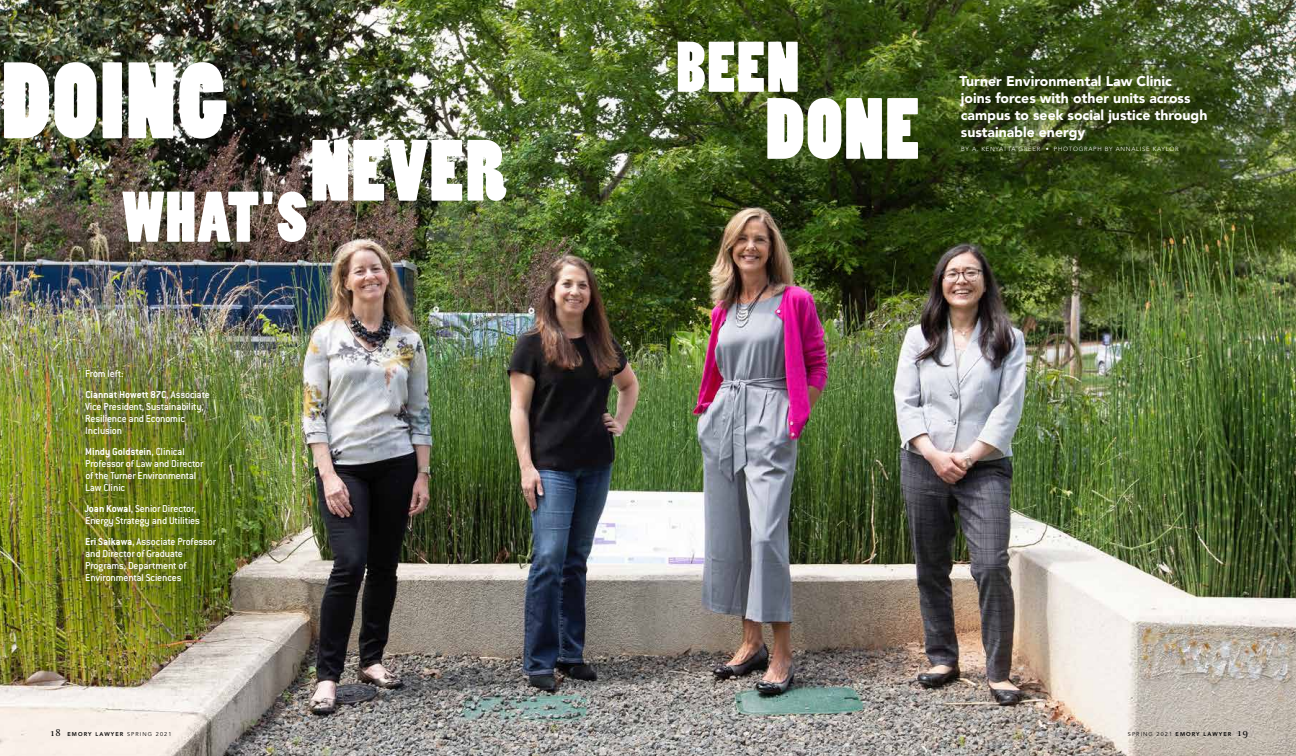
<style>
.page{position:relative;width:1296px;height:756px;background:#fff}
.page>*{position:absolute;margin:0;border:0;box-sizing:border-box;transform-origin:0 0}
.t1{font:101.2px "Poplar Std";letter-spacing:.025em;color:#fff}
.t2{font:81px "Poplar Std";letter-spacing:.025em;color:#fff}
.t3{font:66.8px "Poplar Std";letter-spacing:.025em;color:#fff}
.t4{font:900 14px/17px "Avenir";color:#fff}
.t5{font:500 11px/12px "Conduit ITC";letter-spacing:-.015em;color:#fff}
.t6{font:300 6px "Avenir";letter-spacing:.12em;color:#fff}
.t7{font:800 5.5px "Avenir";letter-spacing:.2em;color:#000}
.s1{font-weight:700}
.s2{font-family:"Capitolium 2";font-weight:400;font-size:10.5px}
.s3{font-weight:400}
</style>
<div class="page">
<img style="left:0;top:0;width:1296px;height:756px">
<h1 class="t1" style="left:2px;top:45px;width:226px">DOING</h1>
<h2 class="t2" style="left:311px;top:126px;width:198px">NEVER</h2>
<h3 class="t3" style="left:123px;top:180px;width:186px">WHAT'S</h3>
<p class="t5" style="left:85px;top:363px;width:126px;line-height:21px">From left:<br><span class="s1">Ciannat Howett 87C</span>, Associate</p>
<p class="t5" style="left:85px;top:401px;width:120px">Vice President, Sustainability,<br>Resilience and Economic<br>Inclusion</p>
<p class="t5" style="left:85px;top:446px;width:120px"><span class="s1">Mindy Goldstein</span>, Clinical<br>Professor of Law and Director of the Turner Environmental<br>Law Clinic</p>
<p class="t5" style="left:84px;top:503px;width:117px"><span class="s1">Joan Kowal</span>, Senior Director,<br>Energy Strategy and Utilities</p>
<p class="t5" style="left:85px;top:536px;width:133px"><span class="s1">Eri Saikawa</span>, Associate Professor and Director of Graduate<br>Programs, Department of<br>Environmental Sciences</p>
<h3 class="t3" style="left:676px;top:30px;width:124px">BEEN</h3>
<h2 class="t2" style="left:766px;top:84px;width:155px">DONE</h2>
<p class="t4" style="left:959px;top:73px;width:249px">Turner Environmental Law Clinic<br>joins forces with other units across campus to seek social justice through sustainable energy</p>
<p class="t6" style="left:961px;top:146px;width:219px">BY A. KENYATTA GREER • PHOTOGRAPH BY ANNALISE KAYLOR</p>
<p class="t7" style="left:51px;top:731px;width:122px"><span class="s2">18</span> EMORY LAWYER <span class="s3">SPRING 2021</span></p>
<p class="t7" style="left:1128px;top:731px;width:122px"><span class="s3">SPRING 2021</span> EMORY LAWYER <span class="s2">19</span></p>
</div>
